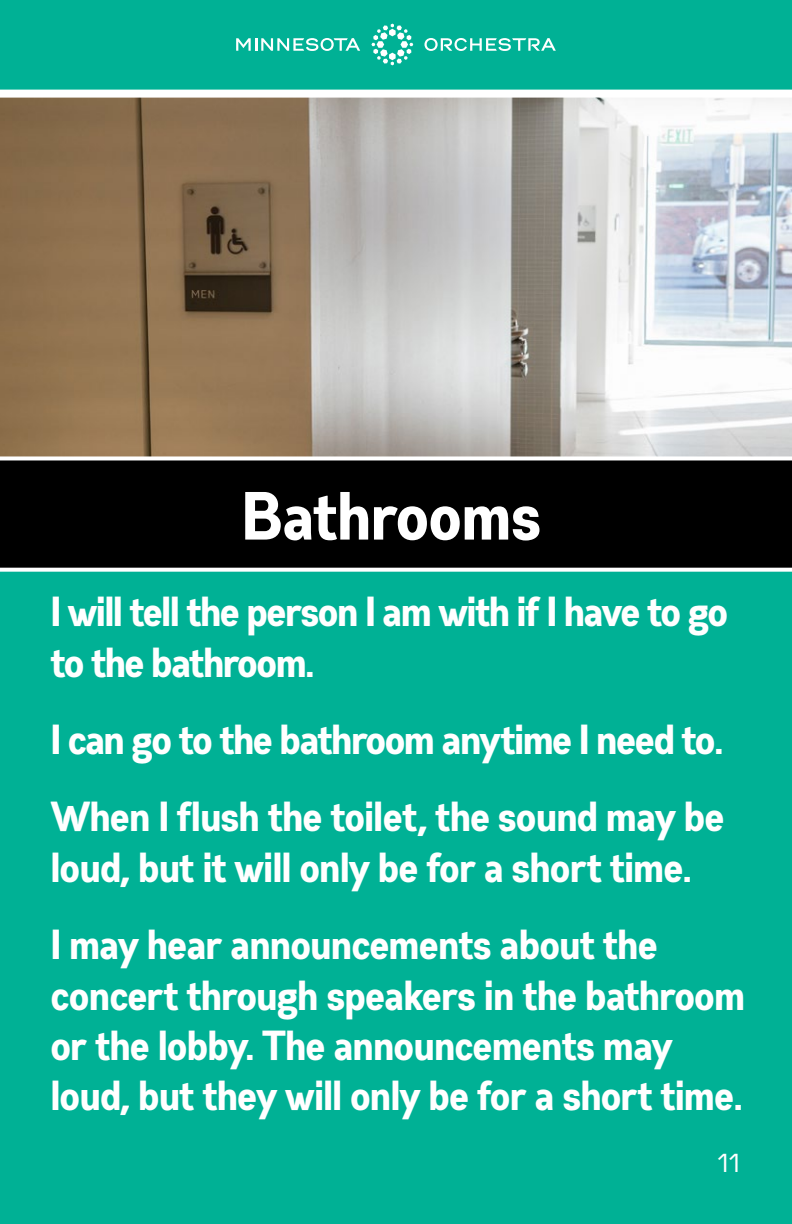
<style>
.page{position:relative;width:792px;height:1224px;background:#fff}
.page>*{position:absolute;margin:0;border:0;box-sizing:border-box;transform-origin:0 0}
.t1{font:700 68px "Gabriel Orchestra Cond";color:#fff}
.t2{font:700 42px/50.4px "Gabriel Orchestra Cond";letter-spacing:-.01em;color:#fff}
.t3{font:26px "Gabriel Orchestra Normal";color:#fff}
</style>
<div class="page">
<div style="left:0;top:721px;width:792px;height:503px;background:#00b195"></div>
<div style="left:0;top:0;width:792px;height:115px;background:#00b195"></div>
<svg style="left:424px;top:38px;width:132px;height:13px"></svg>
<svg style="left:236px;top:38px;width:124px;height:13px"></svg>
<svg style="left:371px;top:24px;width:42px;height:41px"></svg>
<img style="left:0;top:98px;width:792px;height:358px">
<div style="left:0;top:90px;width:792px;height:8px;background:#fff"></div>
<div style="left:0;top:514px;width:792px;height:618px;background:#00b195"></div>
<svg style="left:0;top:456px;width:792px;height:116px;background:#121212"></svg>
<h1 class="t1" style="left:244px;top:476px;width:301px">Bathrooms</h1>
<p class="t2" style="left:52px;top:586px;width:679px">I will tell the person I am with if I have to go to the bathroom.</p>
<p class="t2" style="left:52px;top:701px;width:675px;line-height:77.4px">I can go to the bathroom anytime I need to.<br>When I flush the toilet, the sound may be</p>
<p class="t2" style="left:52px;top:829px;width:642px;line-height:77.4px">loud, but it will only be for a short time.<br>I may hear announcements about the</p>
<p class="t2" style="left:52px;top:970px;width:696px">concert through speakers in the bathroom or the lobby. The announcements may loud, but they will only be for a short time.</p>
<p class="t3" style="left:717px;top:1147px;width:24px">11</p>
</div>
